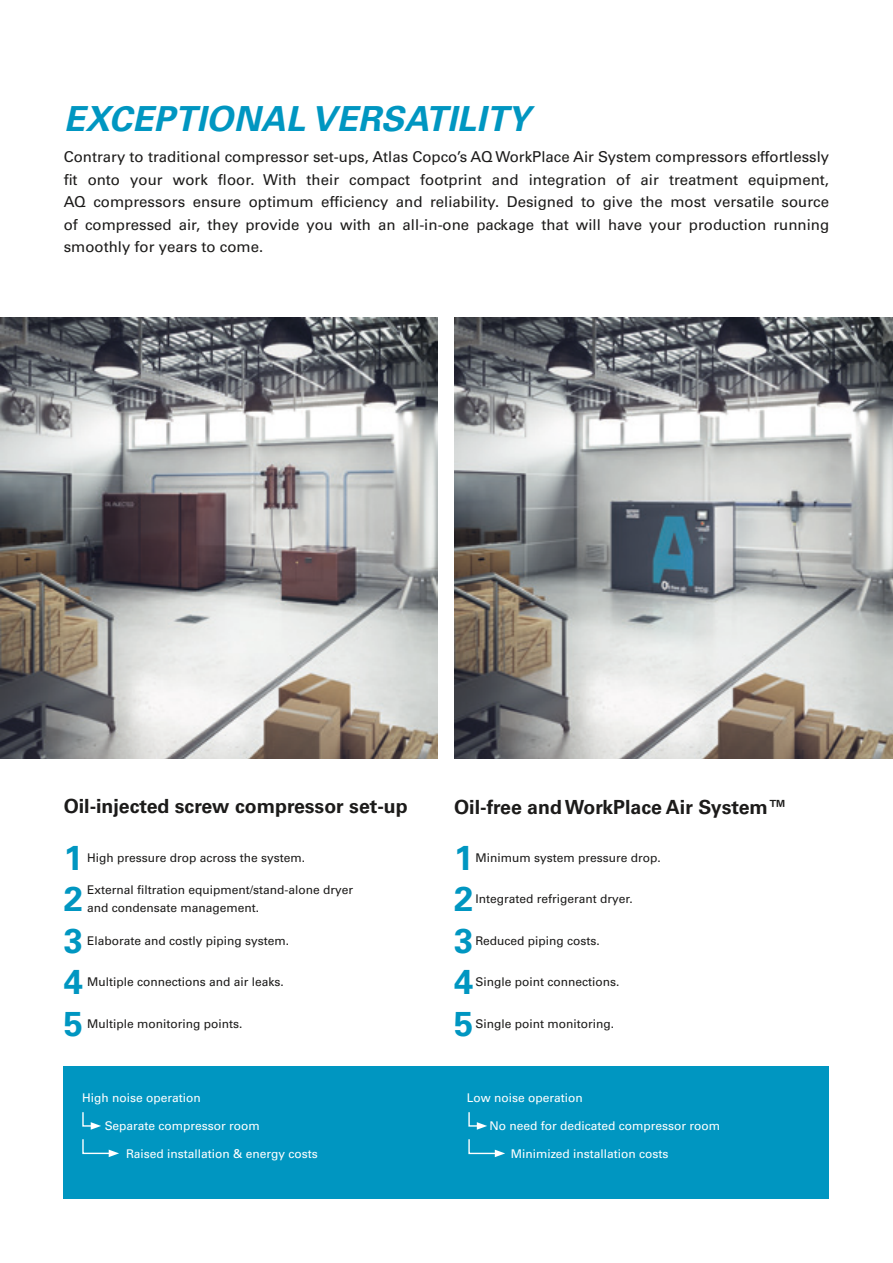
<style>
.page{position:relative;width:893px;height:1263px;background:#fff}
.page>*{position:absolute;margin:0;border:0;box-sizing:border-box;transform-origin:0 0}
.t1{font:italic 700 34.5px "Univers LT Std";letter-spacing:.01em;color:#0096c1}
.t2{font:700 34.5px "Univers LT Std";color:#0096c1}
.t3{font:700 19.5px "Univers LT Std";color:#1c1b1a}
.t4{font:15px/22.5px "Univers LT Std";color:#1c1b1a;text-align:justify}
.t5{font:12px/18px "Univers LT Std";color:#1c1b1a}
.t6{font:12px "Univers LT Std";color:#fff}
</style>
<div class="page">
<div style="left:64px;top:1066px;width:765px;height:133px;background:#0096c1"></div>
<img style="left:0;top:318px;width:437px;height:440px">
<img style="left:454px;top:318px;width:439px;height:440px">
<svg style="left:468px;top:1112px;width:19px;height:18px"></svg>
<svg style="left:82px;top:1112px;width:19px;height:18px"></svg>
<svg style="left:468px;top:1139px;width:37px;height:18px"></svg>
<svg style="left:82px;top:1139px;width:37px;height:18px"></svg>
<h1 class="t1" style="left:64px;top:99px;width:468px">EXCEPTIONAL VERSATILITY</h1>
<p class="t4" style="left:64px;top:146px;width:767px">Contrary to traditional compressor set-ups, Atlas Copco’s AQ WorkPlace Air System compressors effortlessly fit onto your work floor. With their compact footprint and integration of air treatment equipment, AQ compressors ensure optimum efficiency and reliability. Designed to give the most versatile source of compressed air, they provide you with an all-in-one package that will have your production running smoothly for years to come.</p>
<h2 class="t3" style="left:64px;top:795px;width:346px">Oil-injected screw compressor set-up</h2>
<h2 class="t3" style="left:454px;top:795px;width:335px">Oil-free and WorkPlace Air System™</h2>
<p class="t5" style="left:87px;top:849px;width:220px">High pressure drop across the system.</p>
<p class="t5" style="left:87px;top:881px;width:268px">External filtration equipment/stand-alone dryer and condensate management.</p>
<p class="t5" style="left:87px;top:931px;width:204px">Elaborate and costly piping system.</p>
<p class="t5" style="left:87px;top:973px;width:198px">Multiple connections and air leaks.</p>
<p class="t5" style="left:87px;top:1014px;width:157px">Multiple monitoring points.</p>
<h1 class="t2" style="left:64px;top:838px;width:21px">1</h1>
<h1 class="t2" style="left:454px;top:838px;width:21px">1</h1>
<h1 class="t2" style="left:64px;top:879px;width:21px">2</h1>
<h1 class="t2" style="left:454px;top:879px;width:21px">2</h1>
<h1 class="t2" style="left:64px;top:920px;width:21px">3</h1>
<h1 class="t2" style="left:454px;top:920px;width:21px">3</h1>
<h1 class="t2" style="left:64px;top:962px;width:21px">4</h1>
<h1 class="t2" style="left:454px;top:962px;width:21px">4</h1>
<h1 class="t2" style="left:64px;top:1003px;width:21px">5</h1>
<h1 class="t2" style="left:454px;top:1003px;width:21px">5</h1>
<p class="t5" style="left:475px;top:849px;width:187px">Minimum system pressure drop.</p>
<p class="t5" style="left:475px;top:890px;width:159px">Integrated refrigerant dryer.</p>
<p class="t5" style="left:475px;top:931px;width:126px">Reduced piping costs.</p>
<p class="t5" style="left:475px;top:973px;width:146px">Single point connections.</p>
<p class="t5" style="left:475px;top:1014px;width:140px">Single point monitoring.</p>
<p class="t6" style="left:82px;top:1090px;width:120px">High noise operation</p>
<p class="t6" style="left:467px;top:1090px;width:117px">Low noise operation</p>
<p class="t6" style="left:105px;top:1118px;width:157px">Separate compressor room</p>
<p class="t6" style="left:489px;top:1118px;width:232px">No need for dedicated compressor room</p>
<p class="t6" style="left:126px;top:1146px;width:193px">Raised installation &amp; energy costs</p>
<p class="t6" style="left:511px;top:1146px;width:159px">Minimized installation costs</p>
</div>
